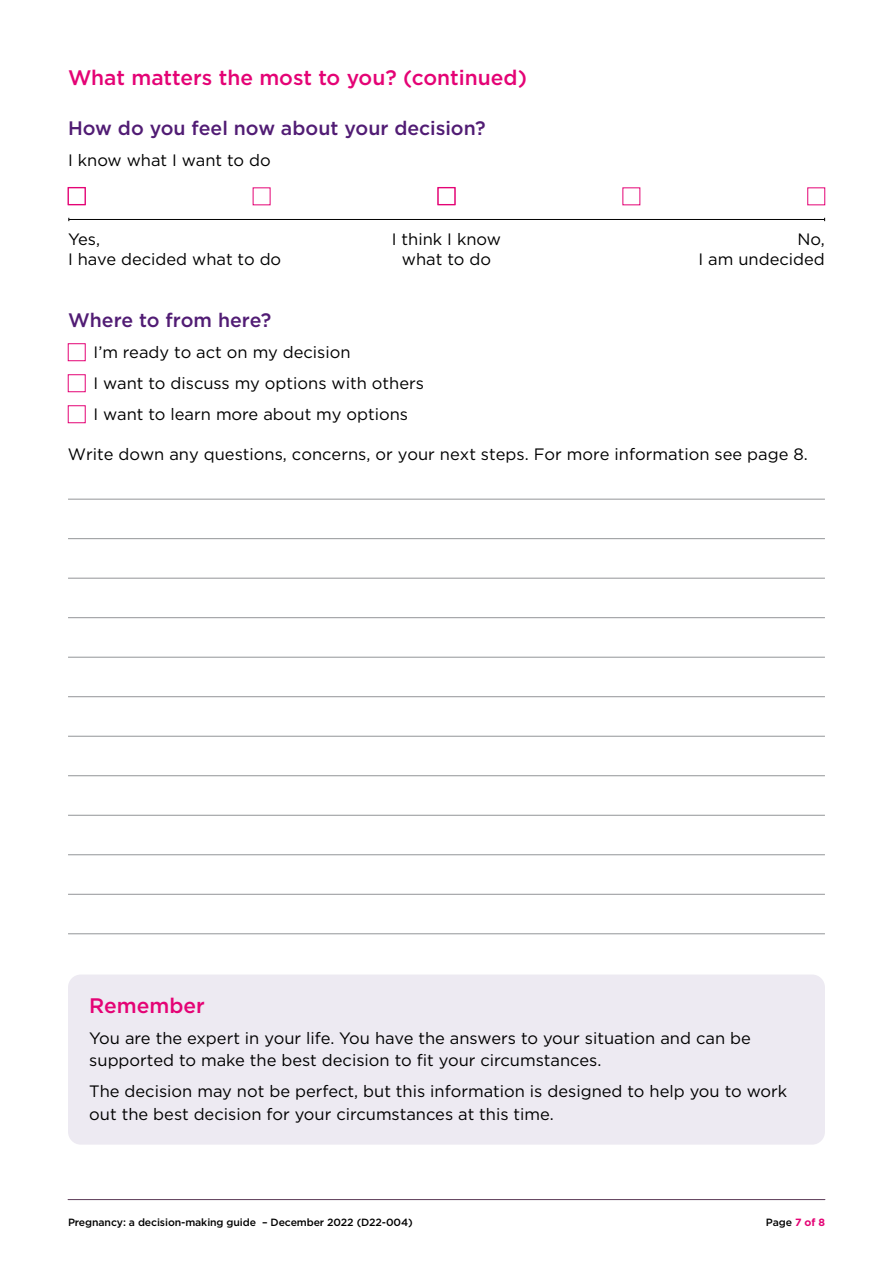
<style>
.page{position:relative;width:893px;height:1263px;background:#fff}
.page>*{position:absolute;margin:0;border:0;box-sizing:border-box;transform-origin:0 0}
.t1{font:500 21px "Gotham";color:#e40375}
.t2{font:500 19.5px "Gotham";color:#511c74}
.t3{font:16.5px/31px "Gotham";color:#000}
.t4{font:500 10.5px "Gotham";letter-spacing:-.01em;color:#000}
.s1{font-weight:700;color:#e40375}
</style>
<div class="page">
<hr style="left:68px;top:1199px;width:757px;height:1px;background:#5b3a57">
<hr style="left:68px;top:499px;width:757px;height:1px;background:#939598">
<hr style="left:68px;top:538px;width:757px;height:1px;background:#939598">
<hr style="left:68px;top:578px;width:757px;height:1px;background:#939598">
<hr style="left:68px;top:617px;width:757px;height:1px;background:#939598">
<hr style="left:68px;top:657px;width:757px;height:1px;background:#939598">
<hr style="left:68px;top:696px;width:757px;height:1px;background:#939598">
<hr style="left:68px;top:736px;width:757px;height:1px;background:#939598">
<hr style="left:68px;top:775px;width:757px;height:1px;background:#939598">
<hr style="left:68px;top:815px;width:757px;height:1px;background:#939598">
<hr style="left:68px;top:854px;width:757px;height:1px;background:#939598">
<hr style="left:68px;top:894px;width:757px;height:1px;background:#939598">
<hr style="left:68px;top:933px;width:757px;height:1px;background:#939598">
<div style="left:68px;top:343px;width:17px;height:18px;border:1px solid #e40375"></div>
<div style="left:68px;top:374px;width:17px;height:18px;border:1px solid #e40375"></div>
<div style="left:68px;top:974px;width:757px;height:170px;background:#edeaf2;border-radius:13px"></div>
<hr style="left:69px;top:219px;width:756px;height:1px;background:#000">
<div style="left:68px;top:187px;width:17px;height:18px;border:1px solid #e40375"></div>
<div style="left:438px;top:187px;width:17px;height:18px;border:1px solid #e40375"></div>
<div style="left:68px;top:188px;width:17px;height:17px;border:1px solid #e40375"></div>
<div style="left:438px;top:188px;width:17px;height:17px;border:1px solid #e40375"></div>
<p class="t1" style="left:68px;top:64px;width:460px">What matters the most to you? (continued)</p>
<p class="t2" style="left:68px;top:115px;width:419px">How do you feel now about your decision?</p>
<p class="t3" style="left:68px;top:144px;width:204px">I know what I want to do</p>
<p class="t3" style="left:68px;top:224px;width:34px">Yes,</p>
<p class="t3" style="left:392px;top:224px;width:111px">I think I know</p>
<p class="t3" style="left:797px;top:224px;width:29px">No,</p>
<p class="t3" style="left:68px;top:243px;width:215px">I have decided what to do</p>
<p class="t3" style="left:402px;top:243px;width:91px">what to do</p>
<p class="t3" style="left:698px;top:243px;width:128px">I am undecided</p>
<p class="t2" style="left:68px;top:307px;width:205px">Where to from here?</p>
<p class="t3" style="left:94px;top:336px;width:332px">I’m ready to act on my decision<br>I want to discuss my options with others<br>I want to learn more about my options</p>
<p class="t3" style="left:68px;top:438px;width:742px">Write down any questions, concerns, or your next steps. For more information see page 8.</p>
<p class="t1" style="left:89px;top:991px;width:117px">Remember</p>
<p class="t3" style="left:89px;top:1026px;width:663px;line-height:22.5px">You are the expert in your life. You have the answers to your situation and can be supported to make the best decision to fit your circumstances.</p>
<p class="t3" style="left:89px;top:1080px;width:699px;line-height:22.5px">The decision may not be perfect, but this information is designed to help you to work out the best decision for your circumstances at this time.</p>
<p class="t4" style="left:68px;top:1215px;width:346px">Pregnancy: a decision-making guide – December 2022 (D22-004)</p>
<p class="t4" style="left:766px;top:1215px;width:60px">Page <span class="s1">7 of 8</span></p>
</div>
